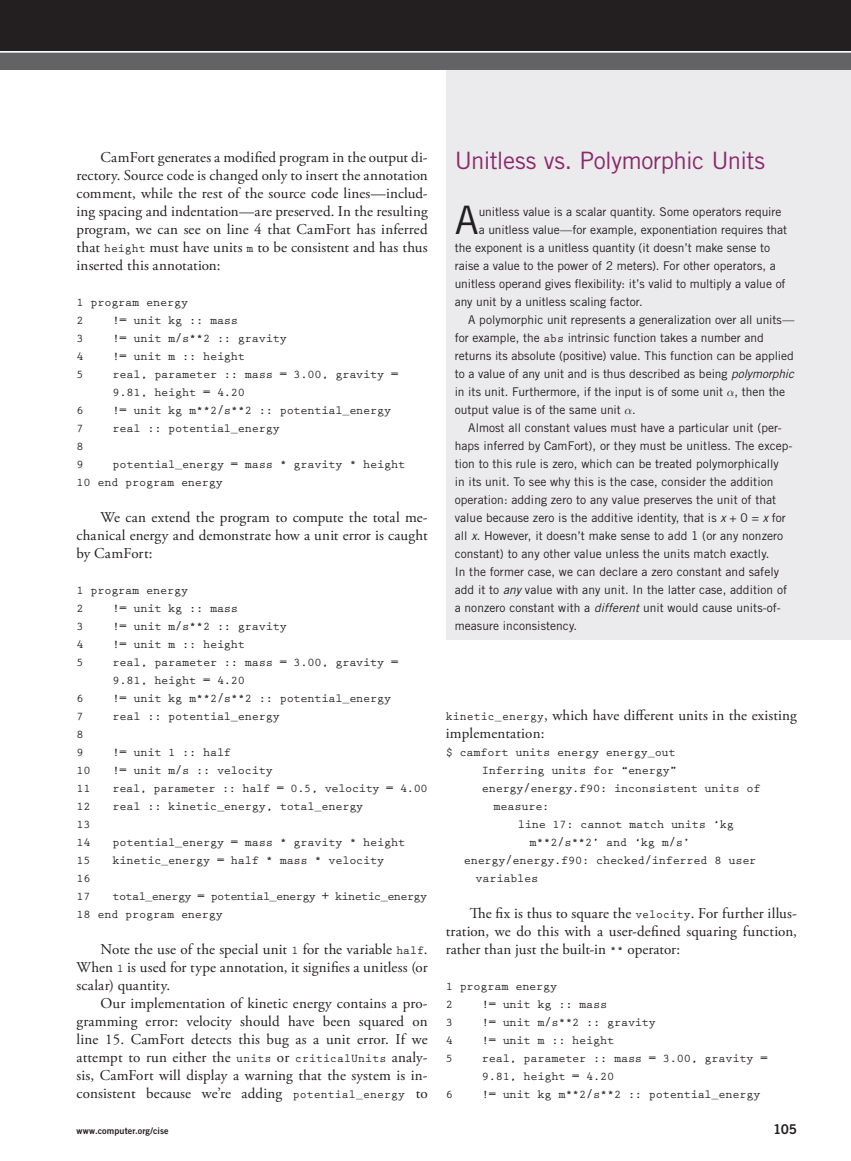
<style>
.page{position:relative;width:851px;height:1161px;background:#fff}
.page>*{position:absolute;margin:0;border:0;box-sizing:border-box;transform-origin:0 0}
.t1{font:39.3px "Trade Gothic LT Std";color:#231f20}
.t2{font:24px "Trade Gothic LT Std";letter-spacing:-.025em;color:#8b296a}
.t3{font:15px/18px "Adobe Garamond Pro";letter-spacing:.01em;color:#231f20;text-align:justify}
.t4{font:13.5px "Trade Gothic LT Std Bd 2";color:#231f20}
.t5{font:12px "Trade Gothic LT Std";letter-spacing:.005em;color:#231f20}
.t6{font:700 12px/18px "Prestige Elite Std";letter-spacing:-.02em;color:#231f20}
.t7{font:700 12px/18px "Prestige Elite Std";letter-spacing:-.055em;color:#231f20}
.t8{font:9px "Trade Gothic LT Std Bd 2";letter-spacing:.01em;color:#231f20}
.s1{font-family:"Prestige Elite Std";font-weight:700;font-size:12px}
.s2{font-family:"Prestige Elite Std";font-weight:700}
.s3{font-style:italic}
</style>
<div class="page">
<div style="left:0;top:0;width:850px;height:51px;background:#231f20"></div>
<div style="left:0;top:52px;width:850px;height:18px;background:#636366"></div>
<div style="left:446px;top:70px;width:404px;height:570px;background:#ebeaec"></div>
<hr style="left:0;top:51px;width:850px;height:2px;background:#fff">
<p class="t3" style="left:76px;top:149px;width:352px;text-indent:24px">CamFort generates a modified program in the output di&shy;rectory. Source code is changed only to insert the annotation comment, while the rest of the source code lines—includ&shy;ing spacing and indentation—are preserved. In the resulting program, we can see on line 4 that CamFort has inferred that <span class="s1">height</span> must have units <span class="s1">m</span> to be consistent and has thus inserted this annotation:</p>
<p class="t6" style="left:76px;top:294px;width:113px">1 program energy<br>2</p>
<p class="t6" style="left:112px;top:312px;width:127px">!= unit kg :: mass</p>
<p class="t6" style="left:76px;top:330px;width:9px">3</p>
<p class="t6" style="left:112px;top:330px;width:176px">!= unit m/s**2 :: gravity</p>
<p class="t6" style="left:76px;top:348px;width:9px">4</p>
<p class="t6" style="left:112px;top:348px;width:134px">!= unit m :: height</p>
<p class="t6" style="left:76px;top:366px;width:9px">5</p>
<p class="t6" style="left:112px;top:366px;width:287px">real, parameter :: mass = 3.00, gravity =<br>9.81, height = 4.20</p>
<p class="t6" style="left:76px;top:402px;width:9px">6</p>
<p class="t6" style="left:112px;top:402px;width:280px">!= unit kg m**2/s**2 :: potential_energy</p>
<p class="t6" style="left:76px;top:420px;width:9px">7</p>
<p class="t6" style="left:112px;top:420px;width:169px">real :: potential_energy</p>
<p class="t6" style="left:76px;top:438px;width:9px">8<br>9</p>
<p class="t6" style="left:76px;top:456px;width:330px;text-indent:36px">potential_energy = mass * gravity * height<br>10 end program energy</p>
<p class="t3" style="left:76px;top:509px;width:352px;text-indent:24px">We can extend the program to compute the total me&shy;chanical energy and demonstrate how a unit error is caught by CamFort:</p>
<p class="t6" style="left:76px;top:582px;width:113px">1 program energy<br>2</p>
<p class="t6" style="left:112px;top:600px;width:127px">!= unit kg :: mass</p>
<p class="t6" style="left:76px;top:618px;width:9px">3</p>
<p class="t6" style="left:112px;top:618px;width:176px">!= unit m/s**2 :: gravity</p>
<p class="t6" style="left:76px;top:636px;width:9px">4</p>
<p class="t6" style="left:112px;top:636px;width:134px">!= unit m :: height</p>
<p class="t6" style="left:76px;top:654px;width:9px">5</p>
<p class="t6" style="left:112px;top:654px;width:287px">real, parameter :: mass = 3.00, gravity =<br>9.81, height = 4.20</p>
<p class="t6" style="left:76px;top:690px;width:9px">6</p>
<p class="t6" style="left:112px;top:690px;width:280px">!= unit kg m**2/s**2 :: potential_energy</p>
<p class="t6" style="left:76px;top:708px;width:9px">7</p>
<p class="t6" style="left:112px;top:708px;width:169px">real :: potential_energy</p>
<p class="t6" style="left:76px;top:726px;width:9px">8<br>9</p>
<p class="t6" style="left:112px;top:744px;width:120px">!= unit 1 :: half</p>
<p class="t6" style="left:76px;top:762px;width:16px">10</p>
<p class="t6" style="left:112px;top:762px;width:162px">!= unit m/s :: velocity</p>
<p class="t6" style="left:76px;top:780px;width:16px">11</p>
<p class="t6" style="left:112px;top:780px;width:316px">real, parameter :: half = 0.5, velocity = 4.00</p>
<p class="t6" style="left:76px;top:798px;width:16px">12</p>
<p class="t6" style="left:112px;top:798px;width:252px">real :: kinetic_energy, total_energy</p>
<p class="t6" style="left:76px;top:816px;width:16px">13<br>14</p>
<p class="t6" style="left:112px;top:834px;width:294px">potential_energy = mass * gravity * height</p>
<p class="t6" style="left:76px;top:852px;width:16px">15</p>
<p class="t6" style="left:112px;top:852px;width:273px">kinetic_energy = half * mass * velocity</p>
<p class="t6" style="left:76px;top:870px;width:16px">16<br>17</p>
<p class="t7" style="left:76px;top:888px;width:352px;text-indent:36px">total_energy = potential_energy + kinetic_energy<br>18 end program energy</p>
<p class="t3" style="left:100px;top:941px;width:328px">Note the use of the special unit <span class="s1">1</span> for the variable <span class="s1">half</span>.</p>
<p class="t3" style="left:76px;top:959px;width:352px">When <span class="s1">1</span> is used for type annotation, it signifies a unitless (or</p>
<p class="t3" style="left:76px;top:977px;width:95px">scalar) quantity.</p>
<p class="t3" style="left:100px;top:995px;width:329px">Our implementation of kinetic energy contains a pro-</p>
<p class="t3" style="left:76px;top:1013px;width:353px">gramming error: velocity should have been squared on</p>
<p class="t3" style="left:76px;top:1031px;width:352px">line 15. CamFort detects this bug as a unit error. If we</p>
<p class="t3" style="left:76px;top:1049px;width:353px">attempt to run either the <span class="s1">units</span> or <span class="s1">criticalUnits</span> analy-</p>
<p class="t3" style="left:77px;top:1067px;width:353px">sis, CamFort will display a warning that the system is in-</p>
<p class="t3" style="left:77px;top:1085px;width:352px">consistent because we’re adding <span class="s1">potential_energy</span> to</p>
<p class="t2" style="left:454px;top:146px;width:312px">Unitless vs. Polymorphic Units</p>
<p class="t1" style="left:454px;top:196px;width:25px">A</p>
<p class="t5" style="left:478px;top:204px;width:304px">unitless value is a scalar quantity. Some operators require</p>
<p class="t5" style="left:478px;top:222px;width:310px">a unitless value—for example, exponentiation requires that</p>
<p class="t5" style="left:454px;top:240px;width:317px">the exponent is a unitless quantity (it doesn’t make sense to</p>
<p class="t5" style="left:454px;top:258px;width:322px">raise a value to the power of 2 meters). For other operators, a</p>
<p class="t5" style="left:454px;top:276px;width:332px">unitless operand gives flexibility: it’s valid to multiply a value of</p>
<p class="t5" style="left:454px;top:294px;width:190px">any unit by a unitless scaling factor.</p>
<p class="t5" style="left:468px;top:312px;width:327px">A polymorphic unit represents a generalization over all units—</p>
<p class="t5" style="left:454px;top:330px;width:310px">for example, the <span class="s2">abs</span> intrinsic function takes a number and</p>
<p class="t5" style="left:455px;top:348px;width:341px">returns its absolute (positive) value. This function can be applied</p>
<p class="t5" style="left:455px;top:366px;width:341px">to a value of any unit and is thus described as being <span class="s3">polymorphic</span></p>
<p class="t5" style="left:455px;top:384px;width:332px">in its unit. Furthermore, if the input is of some unit , then the</p>
<p class="t5" style="left:455px;top:402px;width:182px">output value is of the same unit .</p>
<p class="t5" style="left:468px;top:420px;width:315px">Almost all constant values must have a particular unit (per-</p>
<p class="t5" style="left:455px;top:438px;width:339px">haps inferred by CamFort), or they must be unitless. The excep-</p>
<p class="t5" style="left:455px;top:456px;width:325px">tion to this rule is zero, which can be treated polymorphically</p>
<p class="t5" style="left:455px;top:474px;width:320px">in its unit. To see why this is the case, consider the addition</p>
<p class="t5" style="left:455px;top:492px;width:323px">operation: adding zero to any value preserves the unit of that</p>
<p class="t5" style="left:455px;top:510px;width:332px">value because zero is the additive identity, that is <span class="s3">x</span> + 0 = <span class="s3">x</span> for</p>
<p class="t5" style="left:455px;top:528px;width:330px">all <span class="s3">x</span>. However, it doesn’t make sense to add 1 (or any nonzero</p>
<p class="t5" style="left:455px;top:546px;width:316px">constant) to any other value unless the units match exactly.</p>
<p class="t5" style="left:455px;top:564px;width:326px">In the former case, we can declare a zero constant and safely</p>
<p class="t5" style="left:455px;top:582px;width:334px">add it to <span class="s3">any</span> value with any unit. In the latter case, addition of</p>
<p class="t5" style="left:455px;top:600px;width:327px">a nonzero constant with a <span class="s3">different</span> unit would cause units-of-</p>
<p class="t5" style="left:455px;top:618px;width:124px">measure inconsistency.</p>
<p class="t3" style="left:445px;top:707px;width:353px"><span class="s1">kinetic_energy</span>, which have different units in the existing implementation:</p>
<p class="t6" style="left:446px;top:744px;width:231px">$ camfort units energy energy_out</p>
<p class="t6" style="left:482px;top:762px;width:197px">Inferring units for “energy”</p>
<p class="t6" style="left:482px;top:780px;width:280px">energy/energy.f90: inconsistent units of</p>
<p class="t6" style="left:493px;top:798px;width:57px">measure:</p>
<p class="t6" style="left:518px;top:816px;width:217px">line 17: cannot match units ‘kg</p>
<p class="t6" style="left:529px;top:834px;width:162px">m**2/s**2’ and ‘kg m/s’</p>
<p class="t6" style="left:464px;top:852px;width:294px">energy/energy.f90: checked/inferred 8 user</p>
<p class="t6" style="left:475px;top:870px;width:64px">variables</p>
<p class="t3" style="left:445px;top:905px;width:352px;text-indent:24px">The fix is thus to square the <span class="s1">velocity</span>. For further illus&shy;tration, we do this with a user-defined squaring function, rather than just the built-in <span class="s1">**</span> operator:</p>
<p class="t6" style="left:446px;top:978px;width:113px">1 program energy<br>2</p>
<p class="t6" style="left:482px;top:996px;width:127px">!= unit kg :: mass</p>
<p class="t6" style="left:446px;top:1014px;width:9px">3</p>
<p class="t6" style="left:482px;top:1014px;width:176px">!= unit m/s**2 :: gravity</p>
<p class="t6" style="left:446px;top:1032px;width:9px">4</p>
<p class="t6" style="left:482px;top:1032px;width:134px">!= unit m :: height</p>
<p class="t6" style="left:446px;top:1050px;width:9px">5</p>
<p class="t6" style="left:482px;top:1050px;width:287px">real, parameter :: mass = 3.00, gravity =<br>9.81, height = 4.20</p>
<p class="t6" style="left:446px;top:1086px;width:9px">6</p>
<p class="t6" style="left:482px;top:1086px;width:280px">!= unit kg m**2/s**2 :: potential_energy</p>
<p class="t8" style="left:76px;top:1125px;width:94px">www.computer.org/cise</p>
<p class="t4" style="left:773px;top:1121px;width:25px">105</p>
</div>
